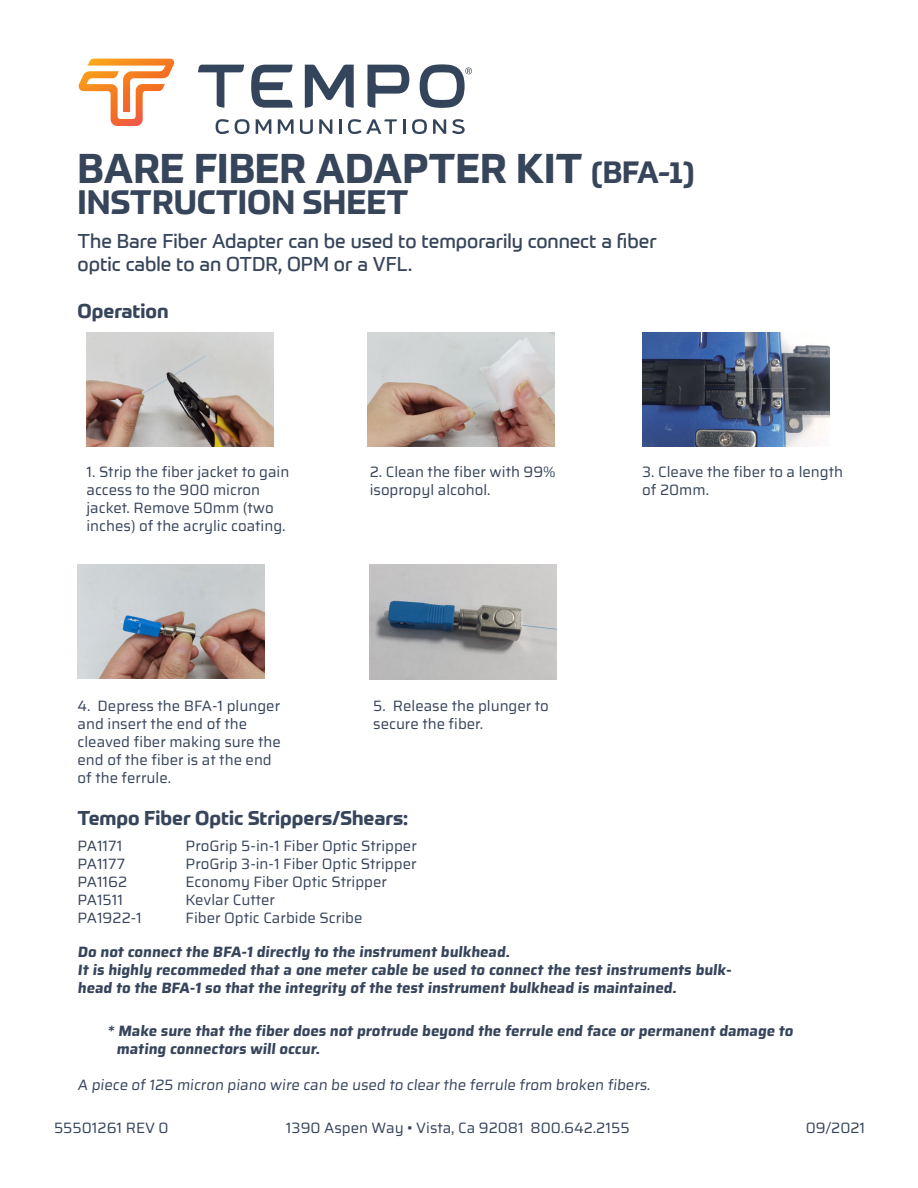
<style>
.page{position:relative;width:918px;height:1188px;background:#fff}
.page>*{position:absolute;margin:0;border:0;box-sizing:border-box;transform-origin:0 0}
.t1{font:700 40.5px "Prometo";color:#37455b}
.t2{font:700 33px "Prometo";color:#37455b}
.t3{font:19.5px/23.4px "Prometo";color:#37455b}
.t4{font:700 19.5px "Prometo";color:#37455b}
.t5{font:15px/18px "Saira";color:#37455b}
.t6{font:700 15px/18px "Saira";color:#37455b}
.s1{font-size:30px}
</style>
<div class="page">
<svg style="left:78px;top:59px;width:97px;height:67px"></svg>
<svg style="left:216px;top:119px;width:13px;height:15px"></svg>
<svg style="left:433px;top:119px;width:13px;height:15px"></svg>
<svg style="left:235px;top:119px;width:15px;height:15px"></svg>
<svg style="left:278px;top:119px;width:16px;height:15px"></svg>
<svg style="left:256px;top:119px;width:15px;height:15px"></svg>
<svg style="left:300px;top:119px;width:13px;height:15px"></svg>
<svg style="left:319px;top:119px;width:13px;height:15px"></svg>
<hr style="left:339px;top:119px;width:3px;height:15px;background:#34455b">
<svg style="left:348px;top:119px;width:49px;height:15px"></svg>
<hr style="left:403px;top:119px;width:3px;height:15px;background:#34455b">
<svg style="left:412px;top:119px;width:15px;height:15px"></svg>
<svg style="left:452px;top:119px;width:13px;height:15px"></svg>
<svg style="left:420px;top:64px;width:52px;height:44px"></svg>
<svg style="left:198px;top:65px;width:46px;height:43px"></svg>
<svg style="left:251px;top:65px;width:42px;height:43px"></svg>
<svg style="left:305px;top:65px;width:49px;height:43px"></svg>
<svg style="left:368px;top:65px;width:41px;height:43px"></svg>
<img style="left:86px;top:332px;width:188px;height:115px">
<img style="left:367px;top:332px;width:187px;height:115px">
<img style="left:78px;top:564px;width:187px;height:115px">
<img style="left:370px;top:564px;width:187px;height:115px">
<img style="left:642px;top:332px;width:187px;height:115px">
<p class="t1" style="left:78px;top:143px;width:618px">BARE FIBER ADAPTER KIT <span class="s1">(BFA-1)</span></p>
<p class="t2" style="left:78px;top:181px;width:333px">INSTRUCTION SHEET</p>
<p class="t3" style="left:78px;top:229px;width:581px">The Bare Fiber Adapter can be used to temporarily connect a fiber optic cable to an OTDR, OPM or a VFL.</p>
<p class="t4" style="left:78px;top:299px;width:92px">Operation</p>
<p class="t5" style="left:86px;top:462px;width:204px">1. Strip the fiber jacket to gain access to the 900 micron jacket. Remove 50mm (two inches) of the acrylic coating.</p>
<p class="t5" style="left:370px;top:462px;width:187px">2. Clean the fiber with 99% isopropyl alcohol.</p>
<p class="t5" style="left:642px;top:462px;width:202px">3. Cleave the fiber to a length of 20mm.</p>
<p class="t5" style="left:78px;top:696px;width:205px">4. Depress the BFA-1 plunger and insert the end of the cleaved fiber making sure the end of the fiber is at the end of the ferrule.</p>
<p class="t5" style="left:373px;top:696px;width:177px">5. Release the plunger to secure the fiber.</p>
<p class="t4" style="left:78px;top:806px;width:332px">Tempo Fiber Optic Strippers/Shears:</p>
<p class="t5" style="left:78px;top:837px;width:46px">PA1171</p>
<p class="t5" style="left:186px;top:837px;width:233px">ProGrip 5-in-1 Fiber Optic Stripper</p>
<p class="t5" style="left:78px;top:855px;width:49px">PA1177</p>
<p class="t5" style="left:186px;top:855px;width:232px">ProGrip 3-in-1 Fiber Optic Stripper</p>
<p class="t5" style="left:78px;top:873px;width:51px">PA1162</p>
<p class="t5" style="left:186px;top:873px;width:203px">Economy Fiber Optic Stripper</p>
<p class="t5" style="left:78px;top:891px;width:47px">PA1511</p>
<p class="t5" style="left:186px;top:891px;width:91px">Kevlar Cutter</p>
<p class="t5" style="left:78px;top:909px;width:66px">PA1922-1</p>
<p class="t5" style="left:186px;top:909px;width:178px">Fiber Optic Carbide Scribe</p>
<p class="t6" style="left:78px;top:943px;width:436px">Do not connect the BFA-1 directly to the instrument bulkhead.</p>
<p class="t6" style="left:78px;top:961px;width:658px">It is highly recommeded that a one meter cable be used to connect the test instruments bulk&shy;head to the BFA-1 so that the integrity of the test instrument bulkhead is maintained.</p>
<p class="t6" style="left:108px;top:1022px;width:689px">* Make sure that the fiber does not protrude beyond the ferrule end face or permanent damage to</p>
<p class="t6" style="left:117px;top:1040px;width:207px">mating connectors will occur.</p>
<p class="t5" style="left:78px;top:1076px;width:577px">A piece of 125 micron piano wire can be used to clear the ferrule from broken fibers.</p>
<p class="t5" style="left:54px;top:1118px;width:116px">55501261 REV 0</p>
<p class="t5" style="left:286px;top:1118px;width:345px">1390 Aspen Way • Vista, Ca 92081 800.642.2155</p>
<p class="t5" style="left:806px;top:1118px;width:61px">09/2021</p>
</div>
